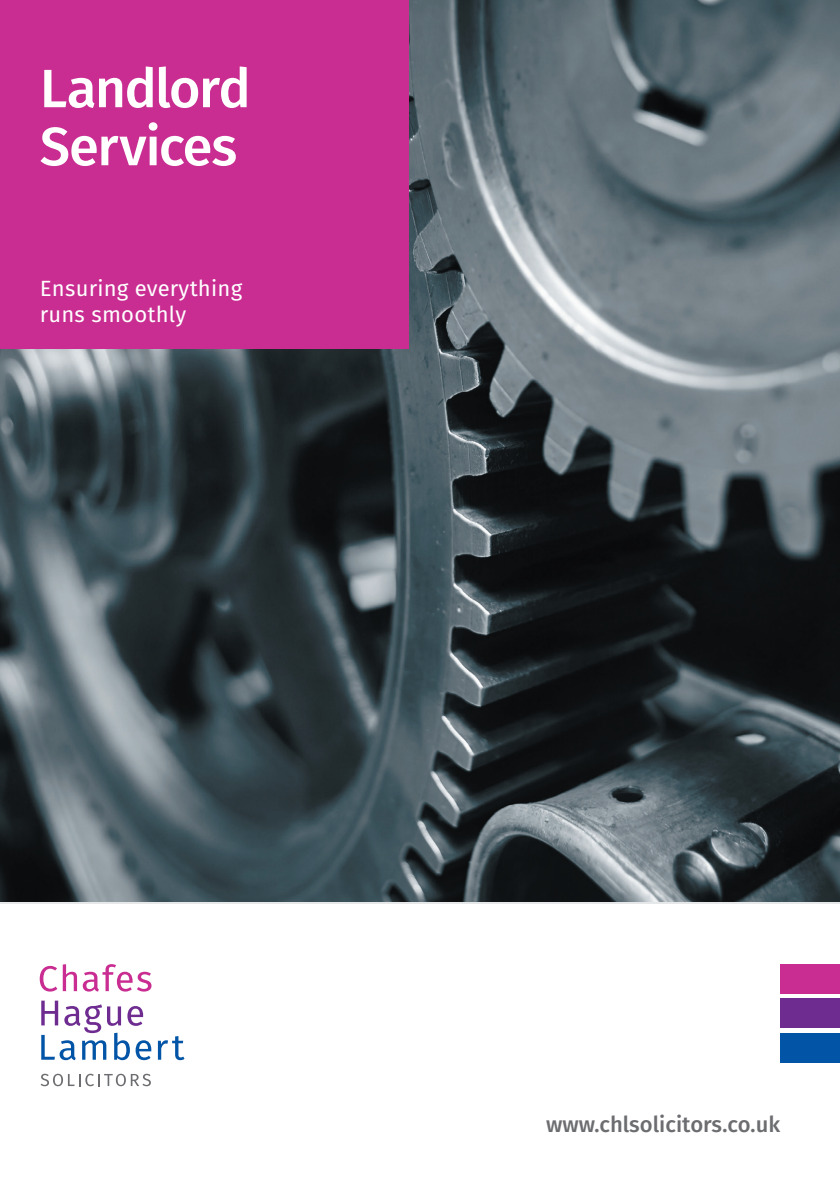
<style>
.page{position:relative;width:840px;height:1191px;background:#fff}
.page>*{position:absolute;margin:0;border:0;box-sizing:border-box;transform-origin:0 0}
.t1{font:54px "Fira Sans OT Medium";letter-spacing:-.03em;color:#fff}
.t2{font:22px/26px "Fira Sans OT";letter-spacing:.01em;color:#fff}
.t3{font:22px "Fira Sans OT Medium";color:#6c6d70}
</style>
<div class="page">
<img style="left:0;top:0;width:839px;height:901px">
<div style="left:0;top:0;width:408px;height:349px;background:#c92d92"></div>
<svg style="left:40px;top:966px;width:17px;height:25px"></svg>
<svg style="left:63px;top:964px;width:14px;height:27px"></svg>
<svg style="left:83px;top:964px;width:68px;height:27px"></svg>
<svg style="left:41px;top:1000px;width:110px;height:60px"></svg>
<svg style="left:158px;top:1036px;width:26px;height:24px"></svg>
<svg style="left:41px;top:1073px;width:110px;height:13px"></svg>
<div style="left:780px;top:964px;width:59px;height:29px;background:#c92d92"></div>
<div style="left:780px;top:998px;width:59px;height:30px;background:#6e2c91"></div>
<div style="left:780px;top:1033px;width:59px;height:29px;background:#0154a6"></div>
<p class="t1" style="left:40px;top:50px;width:212px">Landlord</p>
<p class="t1" style="left:40px;top:108px;width:199px">Services</p>
<p class="t2" style="left:40px;top:276px;width:204px">Ensuring everything runs smoothly</p>
<p class="t3" style="left:545px;top:1109px;width:236px">www.chlsolicitors.co.uk</p>
</div>
